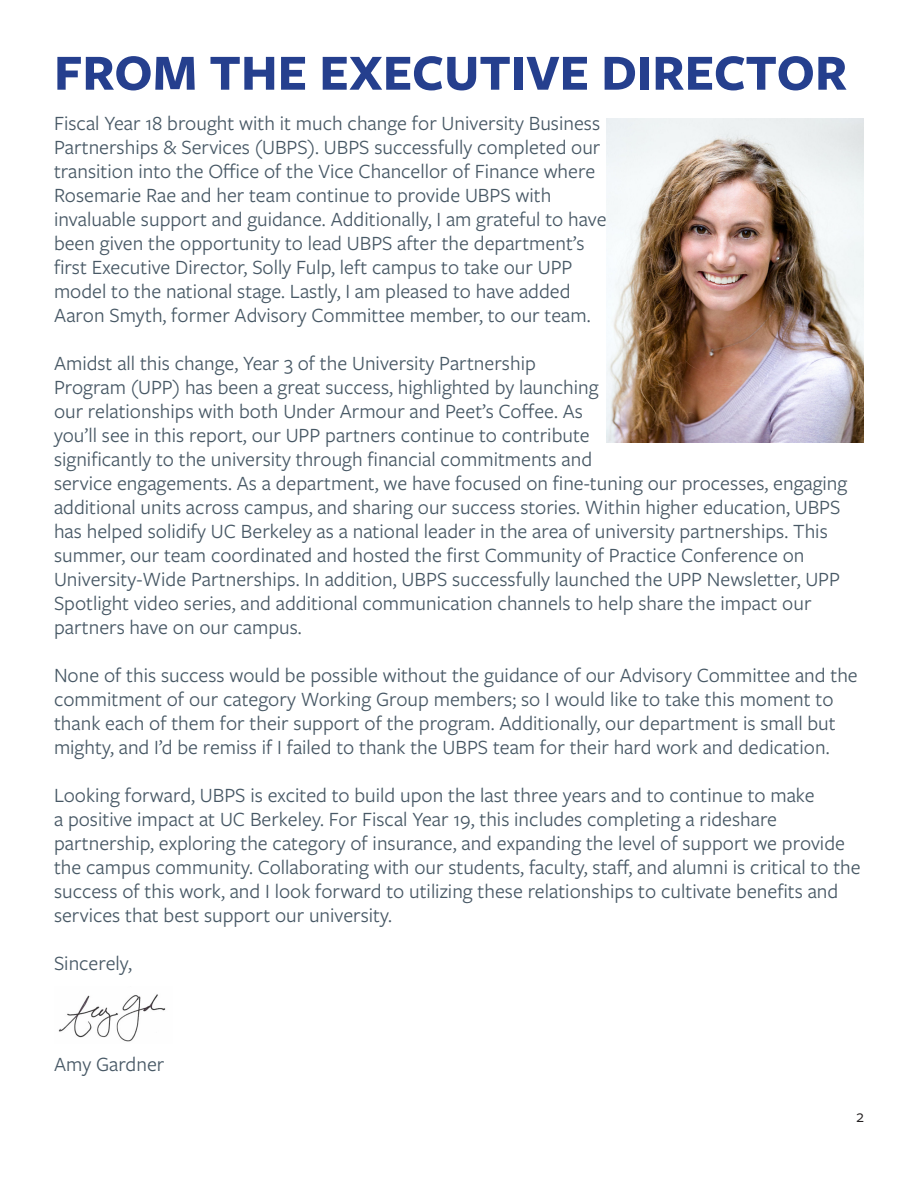
<style>
.page{position:relative;width:918px;height:1188px;background:#fff}
.page>*{position:absolute;margin:0;border:0;box-sizing:border-box;transform-origin:0 0}
.t1{font:700 52.5px "Freight Sans Pro";color:#253f8e}
.t2{font:21px/24px "Freight Sans Pro";color:#475865}
.t3{font:18px "Freight Sans Pro";color:#231f20}
</style>
<div class="page">
<img style="left:58px;top:994px;width:108px;height:48px">
<img style="left:607px;top:119px;width:257px;height:323px">
<p class="t1" style="left:54px;top:36px;width:795px">FROM THE EXECUTIVE DIRECTOR</p>
<p class="t2" style="left:54px;top:111px;width:554px">Fiscal Year 18 brought with it much change for University Business Partnerships &amp; Services (UBPS). UBPS successfully completed our transition into the Office of the Vice Chancellor of Finance where Rosemarie Rae and her team continue to provide UBPS with invaluable support and guidance. Additionally, I am grateful to have been given the opportunity to lead UBPS after the department’s first Executive Director, Solly Fulp, left campus to take our UPP model to the national stage. Lastly, I am pleased to have added Aaron Smyth, former Advisory Committee member, to our team.</p>
<p class="t2" style="left:54px;top:351px;width:795px">Amidst all this change, Year 3 of the University Partnership<br>Program (UPP) has been a great success, highlighted by launching<br>our relationships with both Under Armour and Peet’s Coffee. As<br>you’ll see in this report, our UPP partners continue to contribute<br>significantly to the university through financial commitments and<br>service engagements. As a department, we have focused on fine-tuning our processes, engaging additional units across campus, and sharing our success stories. Within higher education, UBPS has helped solidify UC Berkeley as a national leader in the area of university partnerships. This summer, our team coordinated and hosted the first Community of Practice Conference on University-Wide Partnerships. In addition, UBPS successfully launched the UPP Newsletter, UPP Spotlight video series, and additional communication channels to help share the impact our partners have on our campus.</p>
<p class="t2" style="left:54px;top:663px;width:805px">None of this success would be possible without the guidance of our Advisory Committee and the commitment of our category Working Group members; so I would like to take this moment to thank each of them for their support of the program. Additionally, our department is small but mighty, and I’d be remiss if I failed to thank the UBPS team for their hard work and dedication.</p>
<p class="t2" style="left:54px;top:783px;width:808px">Looking forward, UBPS is excited to build upon the last three years and to continue to make<br>a positive impact at UC Berkeley. For Fiscal Year 19, this includes completing a rideshare partnership, exploring the category of insurance, and expanding the level of support we provide the campus community. Collaborating with our students, faculty, staff, and alumni is critical to the success of this work, and I look forward to utilizing these relationships to cultivate benefits and services that best support our university.</p>
<p class="t2" style="left:54px;top:951px;width:79px">Sincerely,</p>
<p class="t2" style="left:54px;top:1051px;width:112px">Amy Gardner</p>
<p class="t3" style="left:856px;top:1104px;width:9px">2</p>
</div>
